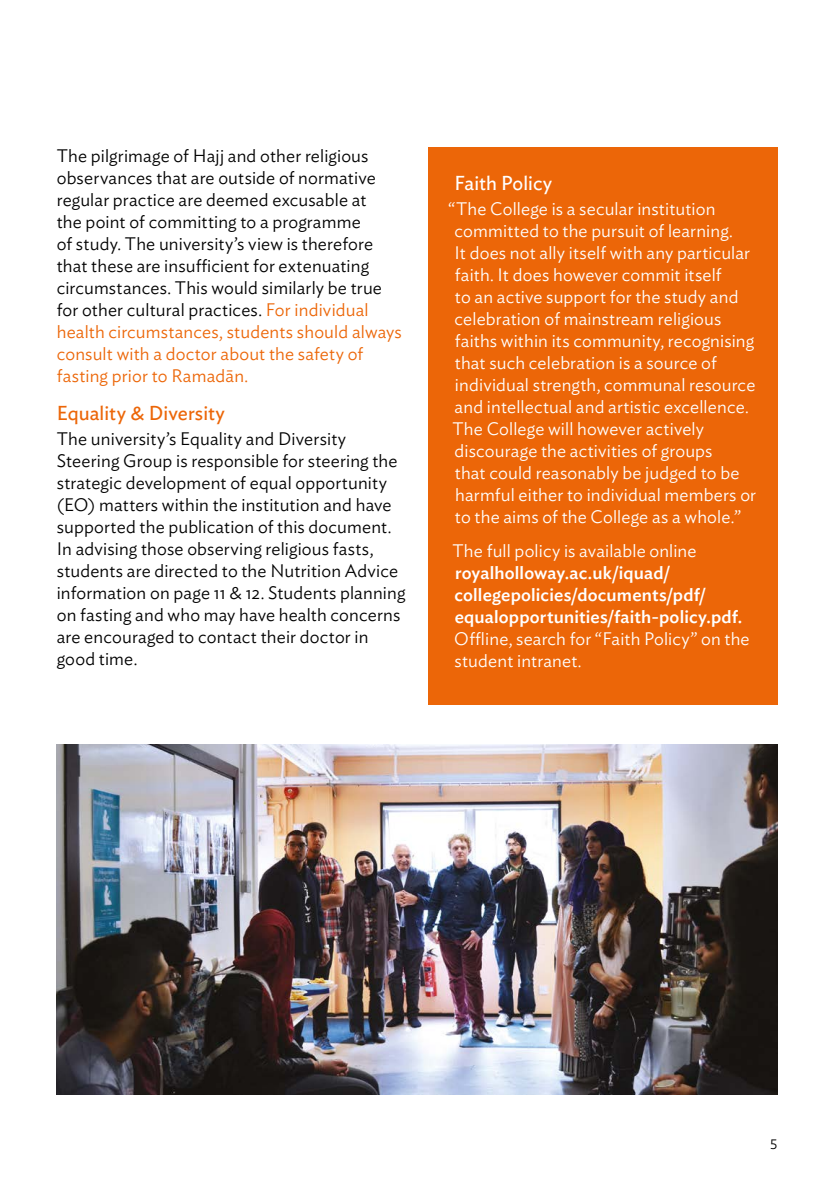
<style>
.page{position:relative;width:840px;height:1191px;background:#fff}
.page>*{position:absolute;margin:0;border:0;box-sizing:border-box;transform-origin:0 0}
.t1{font:20px "Ideal Sans";letter-spacing:.005em;color:#ec6608}
.t2{font:20px "Ideal Sans";color:#fff}
.t3{font:300 18px/22px "Ideal Sans";letter-spacing:.01em;color:#000}
.t4{font:300 18px/22px "Ideal Sans";letter-spacing:.01em;color:#fff}
.t5{font:500 18px/22px "Ideal Sans";letter-spacing:.01em;color:#fff}
.t6{font:300 14px "Ideal Sans";color:#000}
.s1{color:#ec6608}
</style>
<div class="page">
<div style="left:428px;top:147px;width:349px;height:558px;background:#ec6608"></div>
<img style="left:57px;top:744px;width:720px;height:350px">
<p class="t3" style="left:57px;top:143px;width:346px">The pilgrimage of Hajj and other religious observances that are outside of normative regular practice are deemed excusable at<br>the point of committing to a programme<br>of study. The university’s view is therefore that these are insufficient for extenuating circumstances. This would similarly be true for other cultural practices. <span class="s1">For individual health circumstances, students should always consult with a doctor about the safety of fasting prior to Ramadān.</span></p>
<p class="t1" style="left:57px;top:398px;width:170px">Equality &amp; Diversity</p>
<p class="t3" style="left:57px;top:426px;width:350px">The university’s Equality and Diversity Steering Group is responsible for steering the strategic development of equal opportunity (EO) matters within the institution and have supported the publication of this document.<br>In advising those observing religious fasts, students are directed to the Nutrition Advice information on page 11 &amp; 12. Students planning on fasting and who may have health concerns are encouraged to contact their doctor in good time.</p>
<p class="t2" style="left:454px;top:168px;width:99px">Faith Policy</p>
<p class="t4" style="left:448px;top:196px;width:309px">“The College is a secular institution committed to the pursuit of learning.<br>It does not ally itself with any particular faith. It does however commit itself<br>to an active support for the study and celebration of mainstream religious faiths within its community, recognising that such celebration is a source of individual strength, communal resource and intellectual and artistic excellence.<br>The College will however actively discourage the activities of groups<br>that could reasonably be judged to be harmful either to individual members or to the aims of the College as a whole.”</p>
<p class="t4" style="left:452px;top:538px;width:245px">The full policy is available online</p>
<p class="t5" style="left:454px;top:560px;width:289px">royalholloway.ac.uk/iquad/ collegepolicies/documents/pdf/ equalopportunities/faith-policy.pdf.</p>
<p class="t4" style="left:454px;top:626px;width:296px">Offline, search for “Faith Policy” on the student intranet.</p>
<p class="t6" style="left:769px;top:1133px;width:9px">5</p>
</div>
